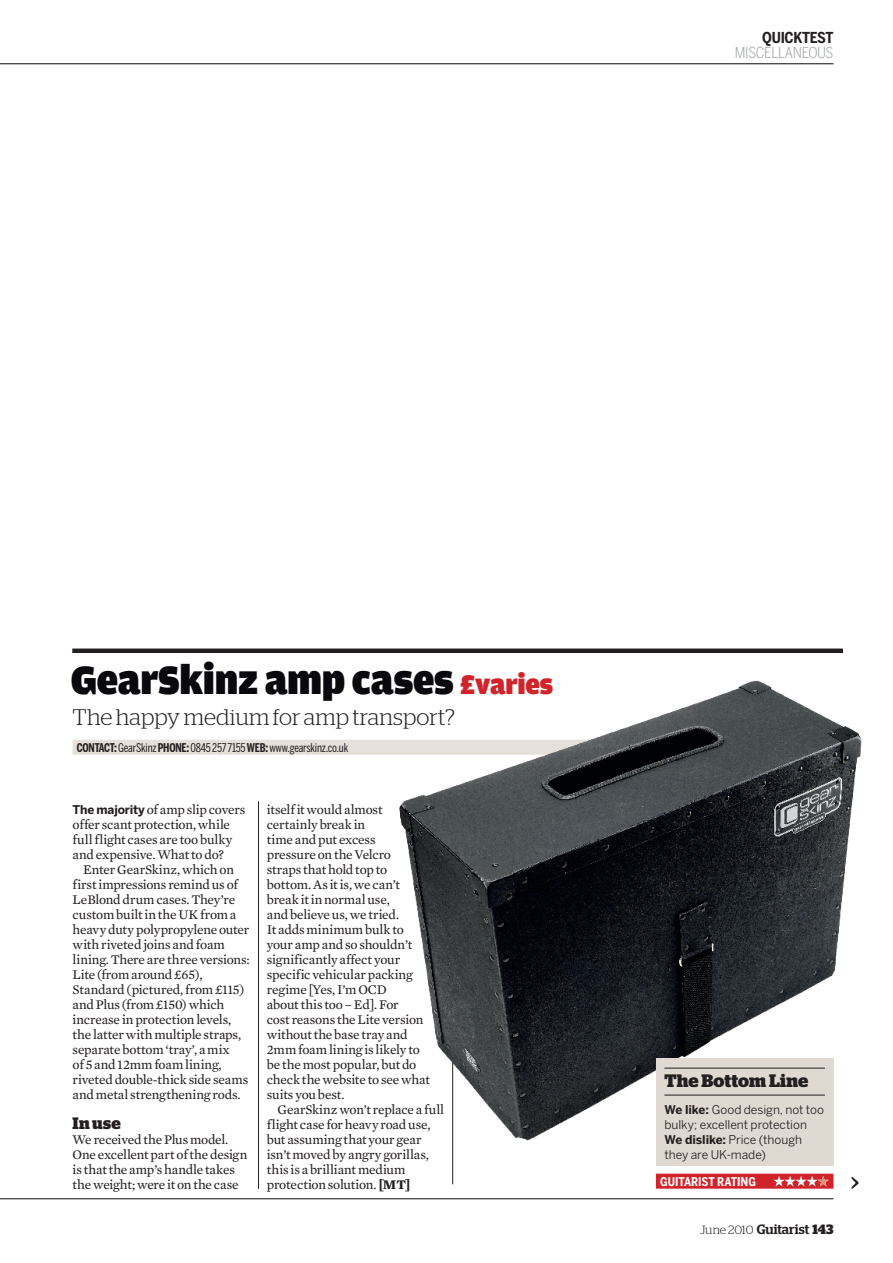
<style>
.page{position:relative;width:893px;height:1263px;background:#fff}
.page>*{position:absolute;margin:0;border:0;box-sizing:border-box;transform-origin:0 0}
.t1{font:900 42px "Amplitude";letter-spacing:-.005em;color:#08080d}
.t2{font:300 22.5px "Stag";letter-spacing:.005em;color:#231f20}
.t3{font:700 18px "Stag";letter-spacing:.005em;color:#231f20}
.t4{font:700 16.5px "Stag";color:#231f20}
.t5{font:300 15px "Benton Sans Cond";letter-spacing:-.02em;color:#939598}
.t6{font:700 15px "Benton Sans Cond";letter-spacing:-.02em;color:#231f20}
.t7{font:13.5px/15px "Mercury Text G2";letter-spacing:-.01em;color:#231f20}
.t8{font:500 13.5px "Stag";color:#231f20}
.t9{font:12px/15px "Benton Sans";color:#231f20}
.t10{font:12px "Benton Sans Comp";letter-spacing:-.015em;color:#231f20}
.t11{font:700 12px "Benton Sans Cond";letter-spacing:-.005em;color:#fff}
.s1{font-size:28.5px;color:#d1232a}
.s2{font-weight:700}
.s3{font-family:"Benton Sans";font-weight:700;font-size:12px}
.s4{font-weight:300;font-size:12px}
</style>
<div class="page">
<hr style="left:0;top:64px;width:833px;height:1px;background:#08080d">
<hr style="left:0;top:1198px;width:833px;height:1px;background:#08080d">
<div style="left:72px;top:648px;width:771px;height:5px;background:#231f20"></div>
<div style="left:73px;top:740px;width:566px;height:15px;background:#e5e0d9"></div>
<hr style="left:258px;top:801px;width:1px;height:388px;background:#231f20">
<hr style="left:452px;top:849px;width:1px;height:335px;background:#231f20">
<img style="left:392px;top:680px;width:470px;height:474px">
<div style="left:656px;top:1059px;width:177px;height:107px;background:#e0d9d2"></div>
<hr style="left:664px;top:1068px;width:161px;height:1px;background:#231f20">
<hr style="left:664px;top:1095px;width:161px;height:1px;background:#231f20">
<div style="left:656px;top:1174px;width:177px;height:15px;background:#d1232a"></div>
<svg style="left:773px;top:1176px;width:56px;height:10px"></svg>
<svg style="left:851px;top:1177px;width:7px;height:12px"></svg>
<p class="t6" style="left:762px;top:29px;width:73px">QUICKTEST</p>
<p class="t5" style="left:735px;top:44px;width:100px">MISCELLANEOUS</p>
<h1 class="t1" style="left:71px;top:656px;width:484px">GearSkinz amp cases <span class="s1">£varies</span></h1>
<h2 class="t2" style="left:73px;top:704px;width:384px">The happy medium for amp transport?</h2>
<p class="t10" style="left:77px;top:740px;width:273px"><span class="s2">CONTACT:</span> GearSkinz <span class="s2">PHONE:</span> 0845 257 7155 <span class="s2">WEB:</span> www.gearskinz.co.uk</p>
<p class="t7" style="left:73px;top:802px;width:174px"><span class="s3">The majority</span> of amp slip covers offer scant protection, while full flight cases are too bulky and expensive. What to do?</p>
<p class="t7" style="left:73px;top:862px;width:179px;text-indent:11px">Enter GearSkinz, which on first impressions remind us of<br>LeBlond drum cases. They’re custom built in the UK from a heavy duty polypropylene outer with riveted joins and foam lining. There are three versions:<br>Lite (from around £65),<br>Standard (pictured, from £115) and Plus (from £150) which increase in protection levels, the latter with multiple straps, separate bottom ‘tray’, a mix<br>of 5 and 12mm foam lining, riveted double-thick side seams and metal strengthening rods.</p>
<p class="t4" style="left:73px;top:1113px;width:50px">In use</p>
<p class="t7" style="left:73px;top:1132px;width:176px">We received the Plus model.<br>One excellent part of the design is that the amp’s handle takes the weight; were it on the case</p>
<p class="t7" style="left:267px;top:802px;width:165px">itself it would almost certainly break in<br>time and put excess<br>pressure on the Velcro<br>straps that hold top to bottom. As it is, we can’t break it in normal use,<br>and believe us, we tried.<br>It adds minimum bulk to your amp and so shouldn’t significantly affect your specific vehicular packing regime [Yes, I’m OCD<br>about this too – Ed]. For<br>cost reasons the Lite version without the base tray and<br>2mm foam lining is likely to be the most popular, but do check the website to see what suits you best.</p>
<p class="t7" style="left:267px;top:1102px;width:179px;text-indent:11px">GearSkinz won’t replace a full flight case for heavy road use, but assuming that your gear isn’t moved by angry gorillas, this is a brilliant medium protection solution. <span class="s2">[MT]</span></p>
<h3 class="t3" style="left:664px;top:1070px;width:145px">The Bottom Line</h3>
<p class="t9" style="left:664px;top:1102px;width:161px"><span class="s2">We like:</span> Good design, not too bulky; excellent protection<br><span class="s2">We dislike:</span> Price (though they are UK-made)</p>
<p class="t11" style="left:660px;top:1174px;width:96px">GUITARIST RATING</p>
<p class="t8" style="left:700px;top:1221px;width:135px"><span class="s4">June 2010</span> Guitarist <span class="s2">143</span></p>
</div>
